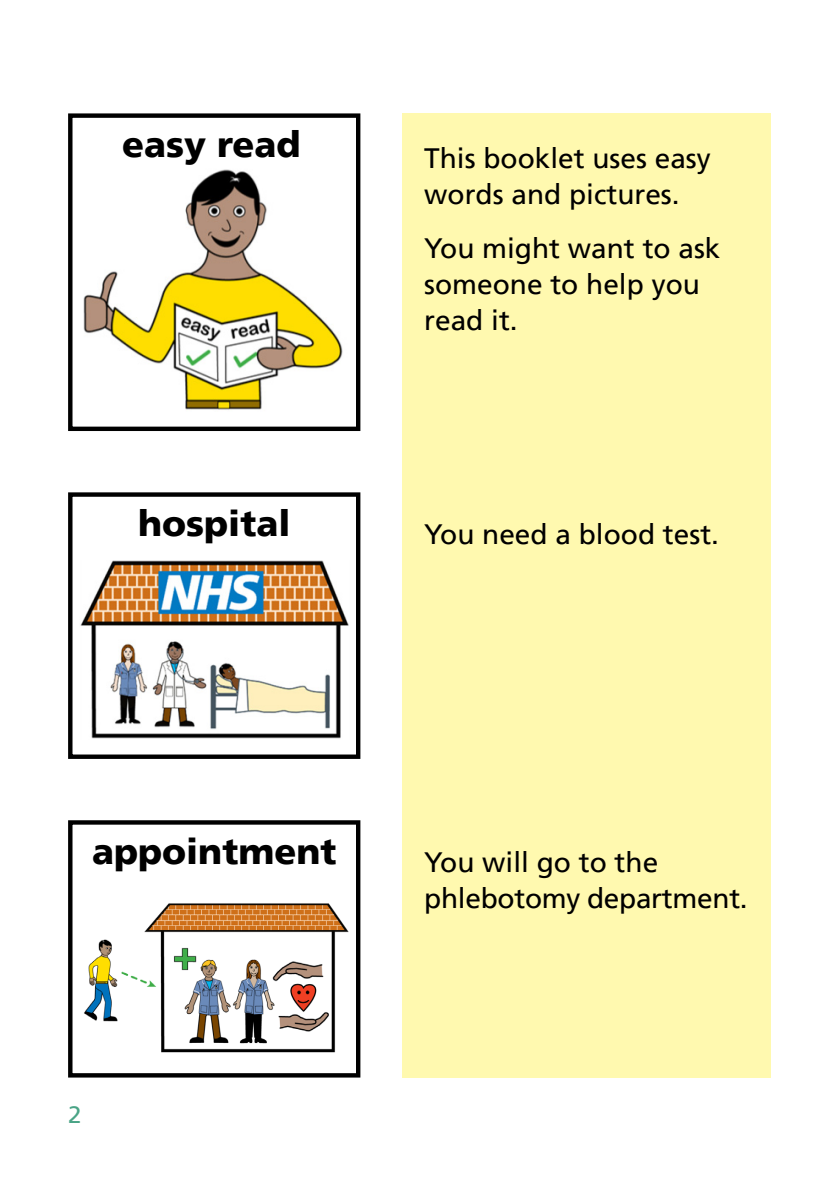
<style>
.page{position:relative;width:840px;height:1191px;background:#fff}
.page>*{position:absolute;margin:0;border:0;box-sizing:border-box;transform-origin:0 0}
.t1{font:900 36px "Frutiger LT";color:#000}
.t2{font:28px/36px "Frutiger LT";color:#000}
.t3{font:24px "Frutiger LT";color:#4aa486}
</style>
<div class="page">
<img style="left:83px;top:169px;width:260px;height:241px">
<div style="left:401px;top:113px;width:369px;height:964px;background:#fff9af"></div>
<div style="left:68px;top:820px;width:292px;height:257px;border:4px solid #000"></div>
<div style="left:68px;top:113px;width:292px;height:318px;border:4px solid #000"></div>
<div style="left:68px;top:492px;width:292px;height:267px;border:4px solid #000"></div>
<img style="left:80px;top:560px;width:269px;height:179px">
<img style="left:144px;top:903px;width:205px;height:150px">
<img style="left:84px;top:938px;width:73px;height:85px">
<p class="t1" style="left:122px;top:123px;width:180px">easy read</p>
<p class="t1" style="left:138px;top:502px;width:154px">hospital</p>
<p class="t2" style="left:424px;top:141px;width:288px">This booklet uses easy words and pictures.</p>
<p class="t2" style="left:424px;top:230px;width:297px">You might want to ask someone to help you read it.</p>
<p class="t2" style="left:424px;top:516px;width:296px">You need a blood test.</p>
<p class="t1" style="left:92px;top:830px;width:246px">appointment</p>
<p class="t3" style="left:68px;top:1101px;width:15px">2</p>
<p class="t2" style="left:424px;top:844px;width:325px">You will go to the phlebotomy department.</p>
</div>
